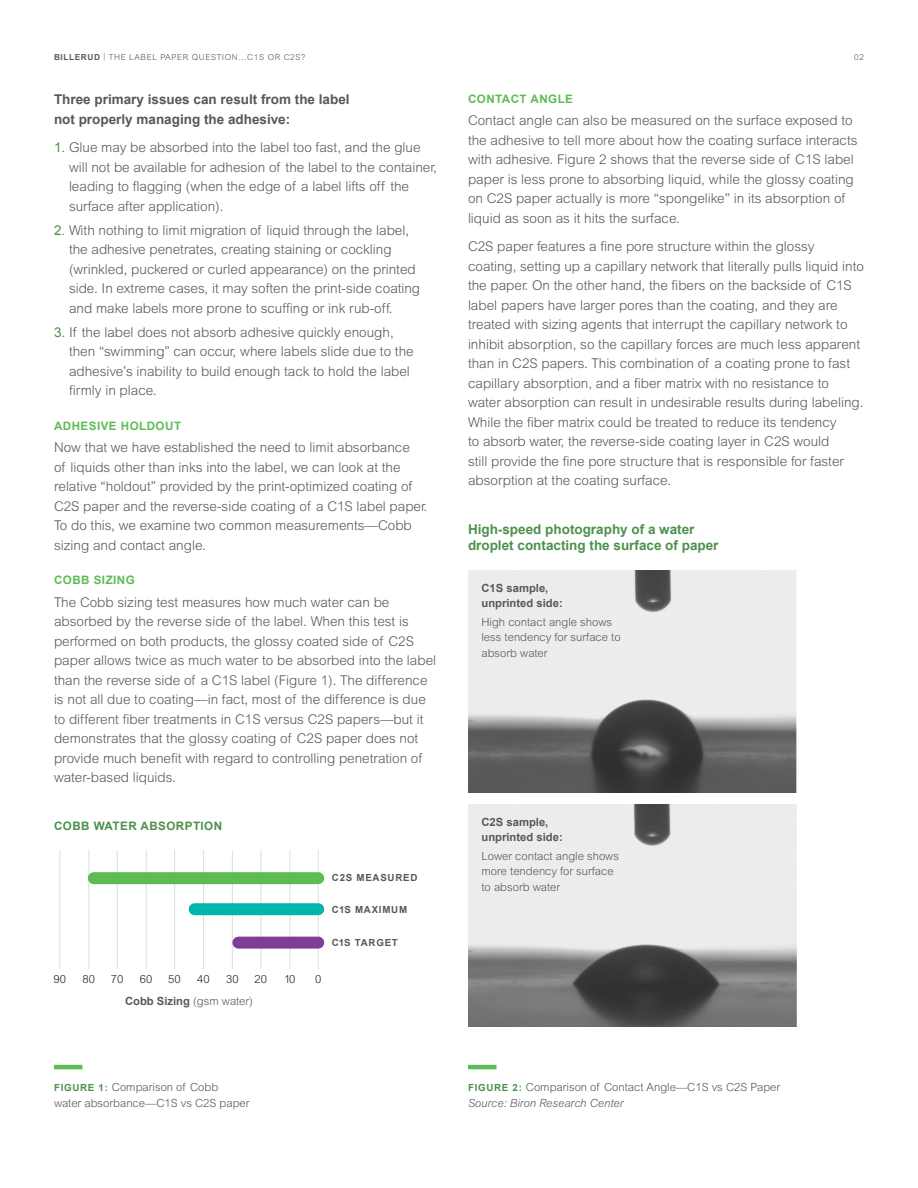
<style>
.page{position:relative;width:918px;height:1188px;background:#fff}
.page>*{position:absolute;margin:0;border:0;box-sizing:border-box;transform-origin:0 0}
.Body_9_13{font:300 13.5px/19.5px "Arial MT Std";color:#57585a}
.Body_9_13-2{font:700 13.5px/19.5px "Arial";color:#57585a}
.Body_9_13-3{font:700 13.5px/16.5px "Arial";color:#4d904c}
.Body_Subhead_7_75_14{font:700 11.7px "Arial";letter-spacing:.04em;color:#5ebc55}
.Body_Subhead_7_75_14-2{font:700 11.7px "Arial";letter-spacing:.04em;color:#4d904c}
.t1{font:300 11.25px/15.8px "Arial MT Std";color:#57585a}
.t2{font:700 11.25px/15px "Arial";color:#57585a}
.t3{font:italic 300 11.25px "Arial MT Std";color:#57585a}
.t4{font:300 11.25px "Arial MT Std";color:#231f20}
.t5{font:700 9.75px "Arial";letter-spacing:.075em;color:#57585a}
.t6{font:300 8.25px "Arial MT Std";letter-spacing:.075em;color:#57585a}
.s1{font-family:"Arial";font-weight:700}
.s2{font-family:"Arial";font-weight:400;color:#4d904c}
.s3{font-family:"Arial MT Std";font-weight:300}
.s4{font-family:"Arial";font-weight:700;font-size:9.75px;color:#4d904c}
</style>
<div class="page">
<hr style="left:59px;top:850px;width:1px;height:119px;background:#dcdddf">
<hr style="left:88px;top:850px;width:1px;height:119px;background:#dcdddf">
<hr style="left:117px;top:850px;width:1px;height:119px;background:#dcdddf">
<hr style="left:146px;top:850px;width:1px;height:119px;background:#dcdddf">
<hr style="left:174px;top:850px;width:1px;height:119px;background:#dcdddf">
<hr style="left:203px;top:850px;width:1px;height:119px;background:#dcdddf">
<hr style="left:232px;top:850px;width:1px;height:119px;background:#dcdddf">
<hr style="left:261px;top:850px;width:1px;height:119px;background:#dcdddf">
<hr style="left:290px;top:850px;width:1px;height:119px;background:#dcdddf">
<hr style="left:318px;top:850px;width:1px;height:119px;background:#dcdddf">
<div style="left:94px;top:872px;width:224px;height:12px;background:#5ebc55"></div>
<div style="left:195px;top:903px;width:123px;height:12px;background:#00b5ac"></div>
<div style="left:238px;top:937px;width:80px;height:12px;background:#7e3e98"></div>
<hr style="left:54px;top:1065px;width:28px;height:4px;background:#5ebc55">
<hr style="left:468px;top:1065px;width:28px;height:4px;background:#5ebc55">
<img style="left:468px;top:570px;width:328px;height:222px">
<img style="left:468px;top:804px;width:328px;height:222px">
<p class="t6" style="left:54px;top:52px;width:253px"><span class="s1">BILLERUD</span> | THE LABEL PAPER QUESTION…C1S OR C2S?</p>
<p class="t6" style="left:854px;top:52px;width:11px">02</p>
<p class="Body_9_13-2" style="left:54px;top:90px;width:297px">Three primary issues can result from the label not properly managing the adhesive:</p>
<p class="Body_9_13" style="left:69px;top:138px;width:369px;text-indent:-15px"><span class="s2">1.</span> Glue may be absorbed into the label too fast, and the glue will not be available for adhesion of the label to the container, leading to flagging (when the edge of a label lifts off the surface after application).</p>
<p class="Body_9_13" style="left:69px;top:220px;width:353px;text-indent:-15px"><span class="s2">2.</span> With nothing to limit migration of liquid through the label, the adhesive penetrates, creating staining or cockling (wrinkled, puckered or curled appearance) on the printed side. In extreme cases, it may soften the print-side coating and make labels more prone to scuffing or ink rub-off.</p>
<p class="Body_9_13" style="left:69px;top:322px;width:346px;text-indent:-15px"><span class="s2">3.</span> If the label does not absorb adhesive quickly enough, then “swimming” can occur, where labels slide due to the adhesive’s inability to build enough tack to hold the label firmly in place.</p>
<p class="Body_Subhead_7_75_14" style="left:54px;top:418px;width:129px">ADHESIVE HOLDOUT</p>
<p class="Body_9_13" style="left:54px;top:438px;width:375px">Now that we have established the need to limit absorbance<br>of liquids other than inks into the label, we can look at the relative “holdout” provided by the print-optimized coating of C2S paper and the reverse-side coating of a C1S label paper.<br>To do this, we examine two common measurements—Cobb sizing and contact angle.</p>
<p class="Body_Subhead_7_75_14" style="left:54px;top:573px;width:82px">COBB SIZING</p>
<p class="Body_9_13" style="left:54px;top:592px;width:384px">The Cobb sizing test measures how much water can be absorbed by the reverse side of the label. When this test is performed on both products, the glossy coated side of C2S paper allows twice as much water to be absorbed into the label than the reverse side of a C1S label (Figure 1). The difference is not all due to coating—in fact, most of the difference is due to different fiber treatments in C1S versus C2S papers—but it demonstrates that the glossy coating of C2S paper does not provide much benefit with regard to controlling penetration of water-based liquids.</p>
<p class="Body_Subhead_7_75_14-2" style="left:54px;top:818px;width:170px">COBB WATER ABSORPTION</p>
<p class="t4" style="left:54px;top:973px;width:14px">90</p>
<p class="t4" style="left:83px;top:973px;width:14px">80</p>
<p class="t4" style="left:111px;top:973px;width:14px">70</p>
<p class="t4" style="left:140px;top:973px;width:14px">60</p>
<p class="t4" style="left:168px;top:973px;width:14px">50</p>
<p class="t4" style="left:197px;top:973px;width:14px">40</p>
<p class="t4" style="left:226px;top:973px;width:14px">30</p>
<p class="t4" style="left:255px;top:973px;width:14px">20</p>
<p class="t4" style="left:284px;top:973px;width:13px">10</p>
<p class="t4" style="left:315px;top:973px;width:8px">0</p>
<p class="t2" style="left:125px;top:994px;width:130px">Cobb Sizing <span class="s3">(gsm water)</span></p>
<p class="t5" style="left:332px;top:872px;width:87px">C2S MEASURED</p>
<p class="t5" style="left:332px;top:903px;width:77px">C1S MAXIMUM</p>
<p class="t5" style="left:332px;top:936px;width:67px">C1S TARGET</p>
<p class="Body_Subhead_7_75_14" style="left:468px;top:91px;width:107px">CONTACT ANGLE</p>
<p class="Body_9_13" style="left:468px;top:111px;width:391px">Contact angle can also be measured on the surface exposed to the adhesive to tell more about how the coating surface interacts with adhesive. Figure 2 shows that the reverse side of C1S label paper is less prone to absorbing liquid, while the glossy coating on C2S paper actually is more “spongelike” in its absorption of liquid as soon as it hits the surface.</p>
<p class="Body_9_13" style="left:468px;top:237px;width:398px">C2S paper features a fine pore structure within the glossy coating, setting up a capillary network that literally pulls liquid into the paper. On the other hand, the fibers on the backside of C1S label papers have larger pores than the coating, and they are treated with sizing agents that interrupt the capillary network to inhibit absorption, so the capillary forces are much less apparent than in C2S papers. This combination of a coating prone to fast capillary absorption, and a fiber matrix with no resistance to water absorption can result in undesirable results during labeling.<br>While the fiber matrix could be treated to reduce its tendency<br>to absorb water, the reverse-side coating layer in C2S would<br>still provide the fine pore structure that is responsible for faster absorption at the coating surface.</p>
<p class="Body_9_13-3" style="left:468px;top:521px;width:252px">High-speed photography of a water droplet contacting the surface of paper</p>
<p class="t2" style="left:482px;top:581px;width:83px">C1S sample, unprinted side:</p>
<p class="t1" style="left:482px;top:614px;width:141px">High contact angle shows less tendency for surface to absorb water</p>
<p class="t2" style="left:482px;top:815px;width:83px">C2S sample, unprinted side:</p>
<p class="t1" style="left:482px;top:848px;width:139px">Lower contact angle shows more tendency for surface to absorb water</p>
<p class="t1" style="left:54px;top:1080px;width:197px"><span class="s4">FIGURE 1:</span> Comparison of Cobb<br>water absorbance—C1S vs C2S paper</p>
<p class="t1" style="left:468px;top:1080px;width:314px"><span class="s4">FIGURE 2:</span> Comparison of Contact Angle—C1S vs C2S Paper</p>
<p class="t3" style="left:468px;top:1097px;width:157px">Source: Biron Research Center</p>
</div>
